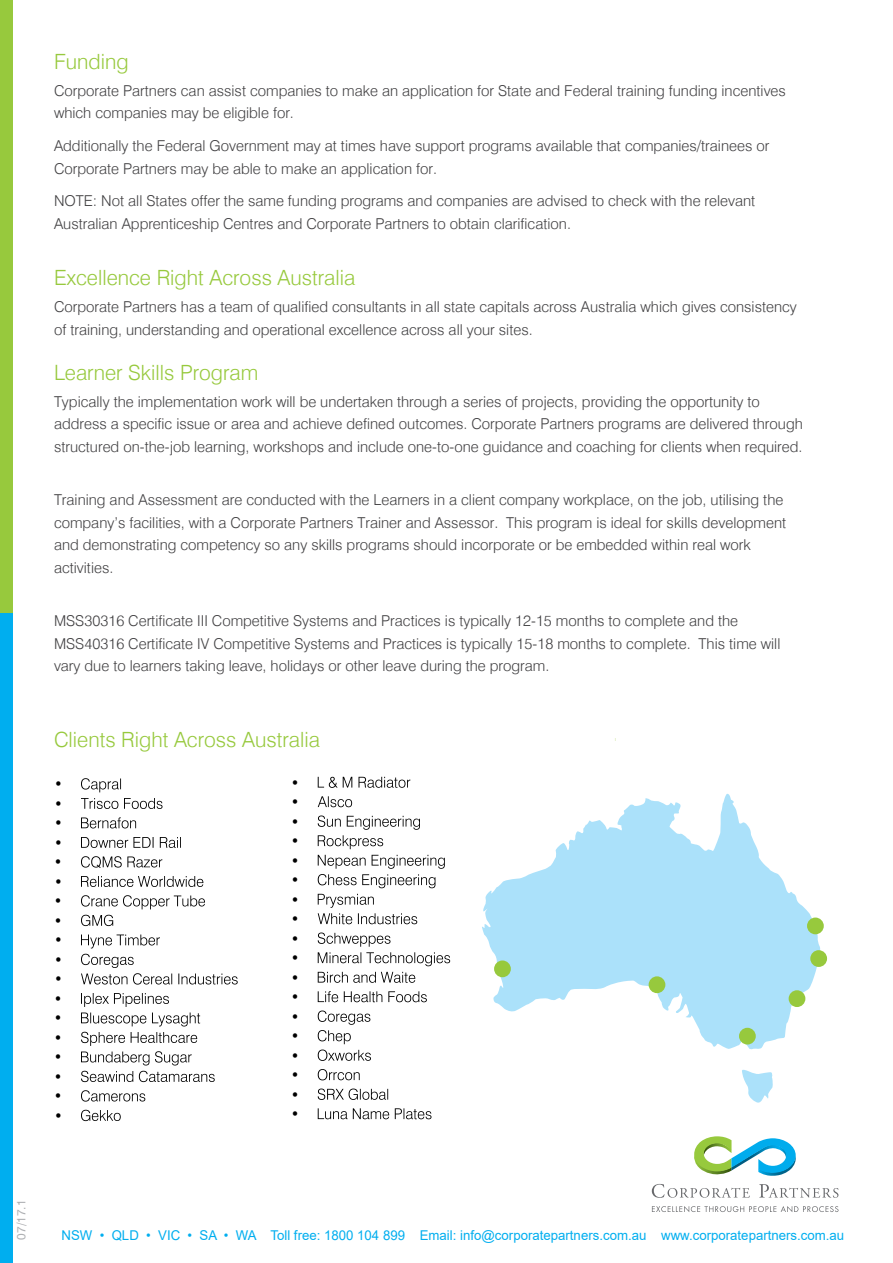
<style>
.page{position:relative;width:893px;height:1263px;background:#fff}
.page>*{position:absolute;margin:0;border:0;box-sizing:border-box;transform-origin:0 0}
.t1{font:300 21px "Swiss 721 BT";color:#97c93d}
.t2{font:300 15px/22.5px "Swiss 721 BT";color:#414042}
.t3{font:300 15px/19.5px "Swiss 721 BT";color:#000;text-align:justify}
.t4{font:13.5px "Arial";color:#00aeef}
.t5{font:12px "Swiss 721 BT";color:#afb1b4}
</style>
<div class="page">
<div style="left:0;top:0;width:13px;height:1263px;background:#97c93d"></div>
<div style="left:0;top:613px;width:13px;height:650px;background:#00aeef"></div>
<svg style="left:652px;top:1184px;width:98px;height:14px"></svg>
<svg style="left:759px;top:1184px;width:79px;height:14px"></svg>
<svg style="left:694px;top:1136px;width:102px;height:40px"></svg>
<svg style="left:652px;top:1206px;width:186px;height:6px"></svg>
<svg style="left:742px;top:1069px;width:31px;height:33px"></svg>
<svg style="left:482px;top:794px;width:338px;height:255px;fill:#abe1fa"></svg>
<div style="left:807px;top:917px;width:17px;height:17px;background:#97c93d;border-radius:50%"></div>
<div style="left:810px;top:950px;width:17px;height:17px;background:#97c93d;border-radius:50%"></div>
<div style="left:789px;top:990px;width:16px;height:17px;background:#97c93d;border-radius:50%"></div>
<div style="left:739px;top:1028px;width:17px;height:16px;background:#97c93d;border-radius:50%"></div>
<div style="left:649px;top:976px;width:16px;height:17px;background:#97c93d;border-radius:50%"></div>
<div style="left:494px;top:960px;width:17px;height:17px;background:#97c93d;border-radius:50%"></div>
<svg style="left:81px;top:778px;width:40px;height:14px"></svg>
<svg style="left:81px;top:798px;width:82px;height:11px"></svg>
<svg style="left:81px;top:817px;width:55px;height:11px"></svg>
<svg style="left:81px;top:837px;width:100px;height:11px"></svg>
<svg style="left:81px;top:856px;width:81px;height:12px"></svg>
<svg style="left:81px;top:876px;width:122px;height:11px"></svg>
<svg style="left:81px;top:895px;width:124px;height:14px"></svg>
<svg style="left:81px;top:915px;width:32px;height:11px"></svg>
<svg style="left:81px;top:934px;width:79px;height:14px"></svg>
<svg style="left:81px;top:954px;width:157px;height:30px"></svg>
<svg style="left:81px;top:993px;width:119px;height:33px"></svg>
<svg style="left:81px;top:1032px;width:116px;height:33px"></svg>
<svg style="left:81px;top:1071px;width:134px;height:11px"></svg>
<svg style="left:81px;top:1090px;width:64px;height:11px"></svg>
<svg style="left:81px;top:1110px;width:40px;height:11px"></svg>
<svg style="left:318px;top:777px;width:92px;height:11px"></svg>
<svg style="left:318px;top:796px;width:34px;height:11px"></svg>
<svg style="left:318px;top:815px;width:102px;height:34px"></svg>
<svg style="left:318px;top:855px;width:127px;height:33px"></svg>
<svg style="left:318px;top:894px;width:99px;height:30px"></svg>
<svg style="left:318px;top:932px;width:132px;height:34px"></svg>
<svg style="left:318px;top:972px;width:97px;height:11px"></svg>
<svg style="left:318px;top:991px;width:109px;height:11px"></svg>
<svg style="left:318px;top:1010px;width:53px;height:51px"></svg>
<svg style="left:318px;top:1069px;width:42px;height:11px"></svg>
<svg style="left:318px;top:1088px;width:70px;height:12px"></svg>
<svg style="left:318px;top:1108px;width:113px;height:11px"></svg>
<h1 class="t1" style="left:54px;top:49px;width:76px">Funding</h1>
<p class="t2" style="left:54px;top:79px;width:733px">Corporate Partners can assist companies to make an application for State and Federal training funding incentives which companies may be eligible for.</p>
<p class="t2" style="left:54px;top:134px;width:717px">Additionally the Federal Government may at times have support programs available that companies/trainees or<br>Corporate Partners may be able to make an application for.</p>
<p class="t2" style="left:54px;top:190px;width:703px">NOTE: Not all States offer the same funding programs and companies are advised to check with the relevant<br>Australian Apprenticeship Centres and Corporate Partners to obtain clarification.</p>
<h1 class="t1" style="left:54px;top:265px;width:303px">Excellence Right Across Australia</h1>
<p class="t2" style="left:54px;top:295px;width:744px">Corporate Partners has a team of qualified consultants in all state capitals across Australia which gives consistency of training, understanding and operational excellence across all your sites.</p>
<h1 class="t1" style="left:54px;top:360px;width:206px">Learner Skills Program</h1>
<p class="t2" style="left:54px;top:390px;width:750px">Typically the implementation work will be undertaken through a series of projects, providing the opportunity to address a specific issue or area and achieve defined outcomes. Corporate Partners programs are delivered through structured on-the-job learning, workshops and include one-to-one guidance and coaching for clients when required.</p>
<p class="t2" style="left:54px;top:488px;width:734px">Training and Assessment are conducted with the Learners in a client company workplace, on the job, utilising the company’s facilities, with a Corporate Partners Trainer and Assessor. This program is ideal for skills development and demonstrating competency so any skills programs should incorporate or be embedded within real work activities.</p>
<p class="t2" style="left:54px;top:609px;width:728px">MSS30316 Certificate III Competitive Systems and Practices is typically 12-15 months to complete and the<br>MSS40316 Certificate IV Competitive Systems and Practices is typically 15-18 months to complete. This time will vary due to learners taking leave, holidays or other leave during the program.</p>
<h1 class="t1" style="left:54px;top:726px;width:268px">Clients Right Across Australia</h1>
<p class="t3" style="left:54px;top:774px;width:10px">• • • • • • • • • • • • • • • • • •</p>
<p class="t3" style="left:291px;top:772px;width:10px">• • • • • • • • • • • • • • • • • •</p>
<p class="t5" style="left:14px;top:1239px;width:41px;rotate:-90deg">07/17.1</p>
<p class="t4" style="left:61px;top:1226px;width:784px">NSW • QLD • VIC • SA • WA Toll free: 1800 104 899 Email: info@corporatepartners.com.au www.corporatepartners.com.au</p>
</div>
